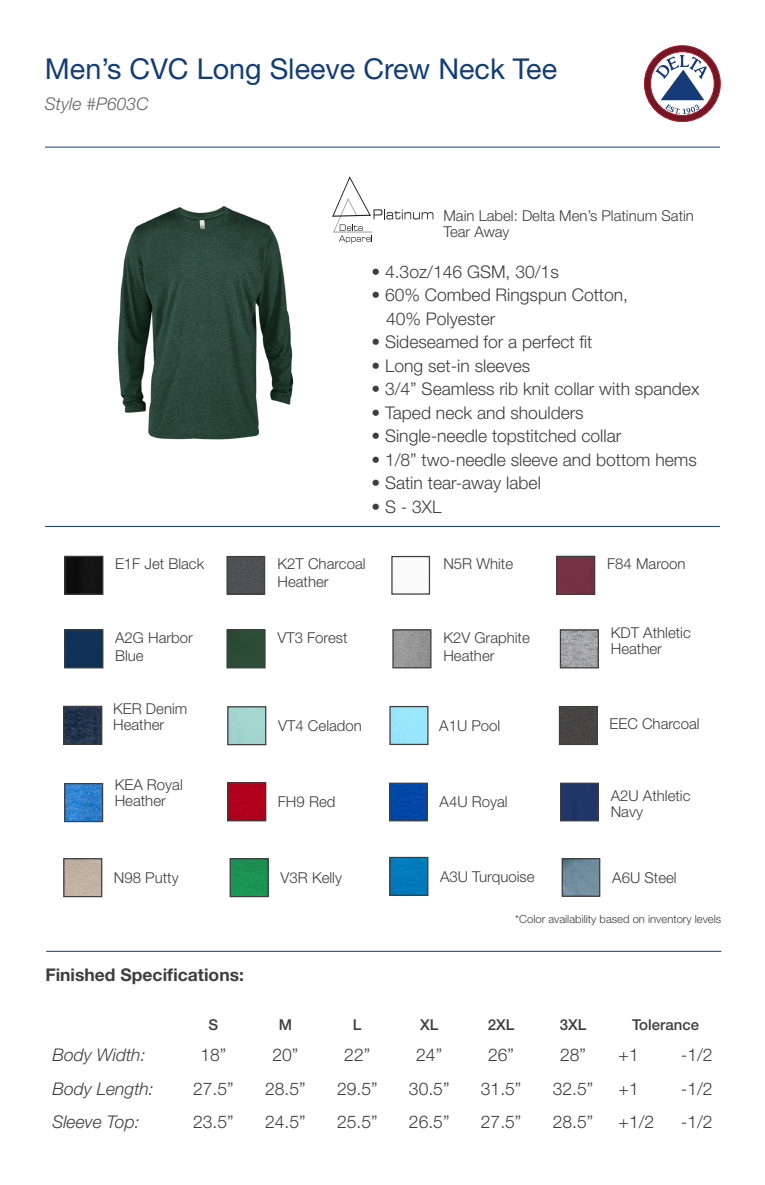
<style>
.page{position:relative;width:765px;height:1185px;background:#fff}
.page>*{position:absolute;margin:0;border:0;box-sizing:border-box;transform-origin:0 0}
.t1{font:28.75px "Helvetica Neue LT Std";color:#133d77}
.t2{font:300 17.5px/23.5px "Helvetica Neue LT Std";color:#3e3e3f}
.t3{font:italic 300 17.5px "Helvetica Neue LT Std";color:#3e3e3f}
.t4{font:700 17.5px "Helvetica Neue LT Std";color:#3e3e3f}
.t5{font:italic 300 17.5px "Helvetica Neue LT Std";color:#636366}
.t6{font:300 15px/18px "Helvetica Neue LT Std";color:#3e3e3f}
.t7{font:500 15px "Helvetica Neue LT Std";color:#3e3e3f}
.t8{font:300 11.25px "Helvetica Neue LT Std";color:#3e3e3f}
</style>
<div class="page">
<svg style="left:644px;top:45px;width:77px;height:77px"></svg>
<img style="left:117px;top:206px;width:177px;height:234px">
<hr style="left:45px;top:526px;width:675px;height:1px;background:#153c77">
<hr style="left:45px;top:147px;width:675px;height:1px;background:#153c77">
<svg style="left:332px;top:177px;width:101px;height:67px"></svg>
<hr style="left:46px;top:951px;width:675px;height:1px;background:#153c77">
<img style="left:66px;top:558px;width:35px;height:35px">
<div style="left:64px;top:556px;width:39px;height:39px;border:1px solid #3e3e3f"></div>
<img style="left:228px;top:631px;width:36px;height:35px">
<div style="left:226px;top:629px;width:40px;height:39px;border:1px solid #3e3e3f"></div>
<img style="left:66px;top:631px;width:35px;height:35px">
<div style="left:64px;top:629px;width:39px;height:39px;border:1px solid #3e3e3f"></div>
<img style="left:558px;top:558px;width:35px;height:35px">
<div style="left:556px;top:556px;width:39px;height:39px;border:1px solid #3e3e3f"></div>
<div style="left:391px;top:556px;width:39px;height:39px;border:1px solid #3e3e3f"></div>
<img style="left:228px;top:558px;width:35px;height:35px">
<div style="left:226px;top:556px;width:39px;height:39px;border:1px solid #3e3e3f"></div>
<img style="left:394px;top:631px;width:36px;height:35px">
<div style="left:392px;top:629px;width:40px;height:39px;border:1px solid #3e3e3f"></div>
<img style="left:562px;top:631px;width:35px;height:35px">
<div style="left:560px;top:629px;width:39px;height:39px;border:1px solid #3e3e3f"></div>
<img style="left:561px;top:708px;width:35px;height:35px">
<div style="left:559px;top:706px;width:39px;height:39px;border:1px solid #3e3e3f"></div>
<img style="left:229px;top:784px;width:35px;height:35px">
<div style="left:227px;top:782px;width:39px;height:39px;border:1px solid #3e3e3f"></div>
<img style="left:391px;top:785px;width:35px;height:34px">
<div style="left:389px;top:783px;width:39px;height:38px;border:1px solid #3e3e3f"></div>
<img style="left:562px;top:785px;width:35px;height:34px">
<div style="left:560px;top:783px;width:39px;height:38px;border:1px solid #3e3e3f"></div>
<img style="left:65px;top:860px;width:35px;height:35px">
<div style="left:63px;top:858px;width:39px;height:39px;border:1px solid #3e3e3f"></div>
<img style="left:66px;top:785px;width:35px;height:35px">
<div style="left:64px;top:783px;width:39px;height:39px;border:1px solid #3e3e3f"></div>
<img style="left:232px;top:860px;width:35px;height:35px">
<div style="left:230px;top:858px;width:39px;height:39px;border:1px solid #3e3e3f"></div>
<img style="left:65px;top:708px;width:35px;height:35px">
<div style="left:63px;top:706px;width:39px;height:39px;border:1px solid #3e3e3f"></div>
<div style="left:227px;top:706px;width:39px;height:39px;border:1px solid #3e3e3f"></div>
<div style="left:389px;top:706px;width:40px;height:39px;border:1px solid #3e3e3f"></div>
<img style="left:391px;top:859px;width:35px;height:35px">
<div style="left:389px;top:857px;width:39px;height:39px;border:1px solid #3e3e3f"></div>
<img style="left:564px;top:860px;width:34px;height:35px">
<div style="left:562px;top:858px;width:38px;height:39px;border:1px solid #3e3e3f"></div>
<p class="t1" style="left:45px;top:51px;width:514px">Men’s CVC Long Sleeve Crew Neck Tee</p>
<p class="t5" style="left:45px;top:93px;width:105px">Style #P603C</p>
<p class="t6" style="left:443px;top:207px;width:252px;line-height:16.2px">Main Label: Delta Men’s Platinum Satin<br>Tear Away</p>
<p class="t6" style="left:115px;top:554px;width:91px">E1F Jet Black</p>
<p class="t2" style="left:371px;top:259px;width:189px">• 4.3oz/146 GSM, 30/1s</p>
<p class="t2" style="left:386px;top:283px;width:244px;text-indent:-15px">• 60% Combed Ringspun Cotton,<br>40% Polyester</p>
<p class="t2" style="left:371px;top:330px;width:223px">• Sideseamed for a perfect fit</p>
<p class="t2" style="left:371px;top:353px;width:160px">• Long set-in sleeves</p>
<p class="t2" style="left:371px;top:377px;width:330px">• 3/4” Seamless rib knit collar with spandex</p>
<p class="t2" style="left:371px;top:400px;width:214px">• Taped neck and shoulders</p>
<p class="t2" style="left:371px;top:424px;width:251px">• Single-needle topstitched collar</p>
<p class="t2" style="left:371px;top:447px;width:327px">• 1/8” two-needle sleeve and bottom hems</p>
<p class="t2" style="left:371px;top:471px;width:171px">• Satin tear-away label</p>
<p class="t2" style="left:371px;top:494px;width:72px">• S - 3XL</p>
<p class="t6" style="left:278px;top:554px;width:90px">K2T Charcoal<br>Heather</p>
<p class="t6" style="left:443px;top:554px;width:71px">N5R White</p>
<p class="t6" style="left:607px;top:554px;width:80px">F84 Maroon</p>
<p class="t6" style="left:115px;top:628px;width:79px">A2G Harbor<br>Blue</p>
<p class="t6" style="left:443px;top:628px;width:88px">K2V Graphite<br>Heather</p>
<p class="t6" style="left:278px;top:628px;width:72px">VT3 Forest</p>
<p class="t6" style="left:113px;top:699px;width:76px">KER Denim</p>
<p class="t6" style="left:113px;top:715px;width:53px">Heather</p>
<p class="t6" style="left:115px;top:776px;width:70px">KEA Royal</p>
<p class="t6" style="left:115px;top:792px;width:53px">Heather</p>
<p class="t6" style="left:278px;top:716px;width:85px">VT4 Celadon</p>
<p class="t6" style="left:439px;top:716px;width:63px">A1U Pool</p>
<p class="t6" style="left:278px;top:793px;width:59px">FH9 Red</p>
<p class="t6" style="left:440px;top:793px;width:70px">A4U Royal</p>
<p class="t6" style="left:611px;top:624px;width:82px;line-height:16px">KDT Athletic<br>Heather</p>
<p class="t6" style="left:610px;top:714px;width:92px">EEC Charcoal</p>
<p class="t6" style="left:611px;top:787px;width:81px;line-height:16px">A2U Athletic<br>Navy</p>
<p class="t6" style="left:114px;top:868px;width:66px">N98 Putty</p>
<p class="t4" style="left:45px;top:964px;width:200px">Finished Specifications:</p>
<p class="t6" style="left:281px;top:868px;width:63px">V3R Kelly</p>
<p class="t6" style="left:440px;top:867px;width:96px">A3U Turquoise</p>
<p class="t6" style="left:612px;top:868px;width:66px">A6U Steel</p>
<p class="t8" style="left:515px;top:912px;width:208px">*Color availability based on inventory levels</p>
<p class="t3" style="left:52px;top:1045px;width:95px">Body Width:</p>
<p class="t3" style="left:52px;top:1078px;width:103px">Body Length:</p>
<p class="t3" style="left:52px;top:1112px;width:89px">Sleeve Top:</p>
<p class="t7" style="left:209px;top:1016px;width:11px">S</p>
<p class="t7" style="left:279px;top:1016px;width:15px">M</p>
<p class="t7" style="left:353px;top:1016px;width:10px">L</p>
<p class="t7" style="left:420px;top:1016px;width:20px">XL</p>
<p class="t7" style="left:488px;top:1016px;width:28px">2XL</p>
<p class="t7" style="left:560px;top:1016px;width:28px">3XL</p>
<p class="t7" style="left:632px;top:1016px;width:68px">Tolerance</p>
<p class="t2" style="left:200px;top:1043px;width:27px">18”</p>
<p class="t2" style="left:193px;top:1077px;width:42px">27.5”</p>
<p class="t2" style="left:193px;top:1110px;width:42px">23.5”</p>
<p class="t2" style="left:272px;top:1043px;width:27px">20”</p>
<p class="t2" style="left:265px;top:1077px;width:42px">28.5”</p>
<p class="t2" style="left:265px;top:1110px;width:42px">24.5”</p>
<p class="t2" style="left:344px;top:1043px;width:27px">22”</p>
<p class="t2" style="left:337px;top:1077px;width:42px">29.5”</p>
<p class="t2" style="left:337px;top:1110px;width:42px">25.5”</p>
<p class="t2" style="left:416px;top:1043px;width:27px">24”</p>
<p class="t2" style="left:409px;top:1077px;width:42px">30.5”</p>
<p class="t2" style="left:409px;top:1110px;width:42px">26.5”</p>
<p class="t2" style="left:488px;top:1043px;width:27px">26”</p>
<p class="t2" style="left:481px;top:1077px;width:42px">31.5”</p>
<p class="t2" style="left:481px;top:1110px;width:42px">27.5”</p>
<p class="t2" style="left:560px;top:1043px;width:27px">28”</p>
<p class="t2" style="left:553px;top:1077px;width:42px">32.5”</p>
<p class="t2" style="left:553px;top:1110px;width:42px">28.5”</p>
<p class="t2" style="left:619px;top:1043px;width:22px">+1</p>
<p class="t2" style="left:681px;top:1043px;width:33px">-1/2</p>
<p class="t2" style="left:619px;top:1077px;width:22px">+1</p>
<p class="t2" style="left:681px;top:1077px;width:33px">-1/2</p>
<p class="t2" style="left:619px;top:1110px;width:37px">+1/2</p>
<p class="t2" style="left:681px;top:1110px;width:33px">-1/2</p>
</div>
